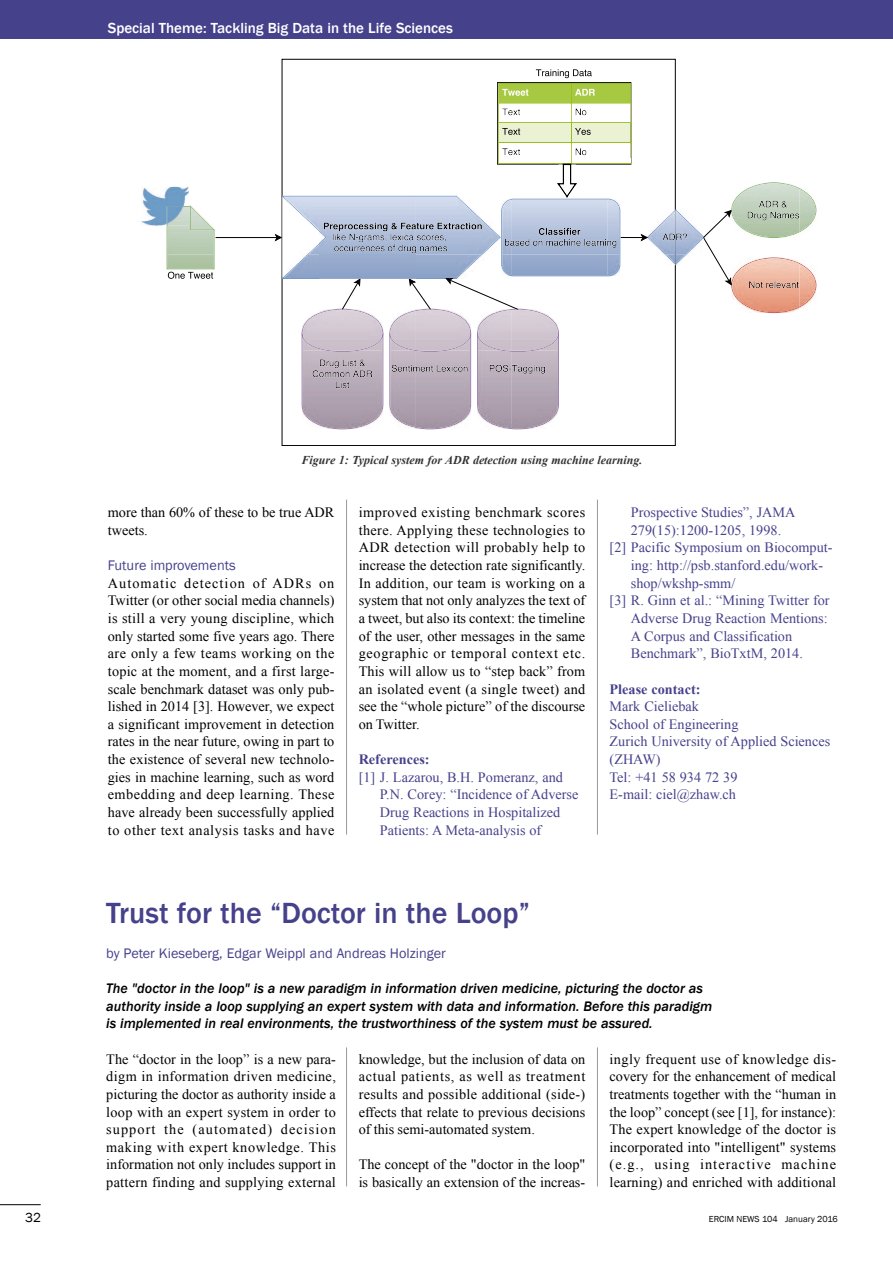
<style>
.page{position:relative;width:893px;height:1263px;background:#fff}
.page>*{position:absolute;margin:0;border:0;box-sizing:border-box;transform-origin:0 0}
.t1{font:500 30px "Franklin Gothic";color:#46418b}
.t2{font:500 15px "Franklin Gothic";color:#fff}
.t3{font:14.25px/17.5px "Times New Roman";color:#000;text-align:justify}
.t4{font:14.25px/17.7px "Times New Roman";color:#46418b}
.t5{font:italic 500 14.25px/17.5px "Franklin Gothic";color:#000}
.t6{font:14.25px "Franklin Gothic";color:#46418b}
.t7{font:700 14.25px "Times New Roman";color:#46418b}
.t8{font:13.5px "Franklin Gothic";color:#000}
.t9{font:italic 700 12px "Times New Roman";color:#333}
.t10{font:9px "Franklin Gothic";color:#000}
</style>
<div class="page">
<hr style="left:597px;top:500px;width:1px;height:334px;background:#999">
<hr style="left:0;top:1204px;width:41px;height:1px;background:#000">
<div style="left:0;top:0;width:893px;height:38px;background:#46418b"></div>
<svg style="left:748px;top:201px;width:51px;height:19px"></svg>
<svg style="left:749px;top:281px;width:50px;height:7px"></svg>
<svg style="left:166px;top:205px;width:49px;height:74px"></svg>
<hr style="left:216px;top:237px;width:61px;height:1px;background:#000">
<img style="left:141px;top:187px;width:48px;height:39px">
<img style="left:167px;top:226px;width:47px;height:43px">
<img style="left:750px;top:233px;width:49px;height:5px">
<img style="left:799px;top:224px;width:12px;height:9px">
<svg style="left:274px;top:69px;width:458px;height:368px"></svg>
<img style="left:731px;top:308px;width:68px;height:5px">
<img style="left:799px;top:299px;width:13px;height:10px">
<img style="left:302px;top:417px;width:17px;height:12px">
<img style="left:319px;top:423px;width:64px;height:6px">
<img style="left:390px;top:420px;width:25px;height:9px">
<img style="left:415px;top:422px;width:56px;height:7px">
<img style="left:477px;top:421px;width:81px;height:8px">
<hr style="left:346px;top:500px;width:1px;height:334px;background:#999">
<hr style="left:346px;top:1047px;width:1px;height:139px;background:#999">
<hr style="left:597px;top:1047px;width:1px;height:139px;background:#999">
<p class="t2" style="left:108px;top:20px;width:347px">Special Theme: Tackling Big Data in the Life Sciences</p>
<p class="t9" style="left:301px;top:454px;width:343px">Figure 1: Typical system for ADR detection using machine learning.</p>
<p class="t3" style="left:108px;top:504px;width:228px">more than 60% of these to be true ADR tweets.</p>
<p class="t6" style="left:108px;top:557px;width:129px">Future improvements</p>
<p class="t3" style="left:108px;top:574px;width:228px">Automatic detection of ADRs on Twitter (or other social media channels) is still a very young discipline, which only started some five years ago. There are only a few teams working on the topic at the moment, and a first large&shy;scale benchmark dataset was only pub&shy;lished in 2014 [3]. However, we expect a significant improvement in detection rates in the near future, owing in part to the existence of several new technolo&shy;gies in machine learning, such as word embedding and deep learning. These have already been successfully applied to other text analysis tasks and have</p>
<p class="t3" style="left:359px;top:504px;width:228px">improved existing benchmark scores there. Applying these technologies to ADR detection will probably help to increase the detection rate significantly.<br>In addition, our team is working on a system that not only analyzes the text of a tweet, but also its context: the timeline of the user, other messages in the same geographic or temporal context etc.<br>This will allow us to “step back” from an isolated event (a single tweet) and see the “whole picture” of the discourse on Twitter.</p>
<p class="t7" style="left:359px;top:751px;width:72px">References:</p>
<p class="t4" style="left:380px;top:768px;width:200px;text-indent:-21px">[1] J. Lazarou, B.H. Pomeranz, and<br>P.N. Corey: “Incidence of Adverse<br>Drug Reactions in Hospitalized<br>Patients: A Meta-analysis of</p>
<p class="t4" style="left:631px;top:504px;width:166px">Prospective Studies”, JAMA</p>
<p class="t4" style="left:631px;top:521px;width:152px">279(15):1200-1205, 1998.</p>
<p class="t4" style="left:610px;top:539px;width:225px">[2] Pacific Symposium on Biocomput-</p>
<p class="t4" style="left:631px;top:556px;width:194px">ing: http://psb.stanford.edu/work-</p>
<p class="t4" style="left:631px;top:574px;width:106px">shop/wkshp-smm/</p>
<p class="t4" style="left:610px;top:592px;width:222px">[3] R. Ginn et al.: “Mining Twitter for</p>
<p class="t4" style="left:631px;top:609px;width:198px">Adverse Drug Reaction Mentions:</p>
<p class="t4" style="left:631px;top:627px;width:163px">A Corpus and Classification</p>
<p class="t4" style="left:631px;top:645px;width:174px">Benchmark”, BioTxtM, 2014.</p>
<p class="t7" style="left:610px;top:681px;width:92px">Please contact:</p>
<p class="t4" style="left:610px;top:697px;width:222px">Mark Cieliebak<br>School of Engineering<br>Zurich University of Applied Sciences (ZHAW)<br>Tel: +41 58 934 72 39<br>E-mail: ciel@zhaw.ch</p>
<h1 class="t1" style="left:106px;top:895px;width:425px">Trust for the “Doctor in the Loop”</h1>
<p class="t6" style="left:106px;top:945px;width:341px">by Peter Kieseberg, Edgar Weippl and Andreas Holzinger</p>
<p class="t5" style="left:106px;top:979px;width:607px">The "doctor in the loop" is a new paradigm in information driven medicine, picturing the doctor as authority inside a loop supplying an expert system with data and information. Before this paradigm is implemented in real environments, the trustworthiness of the system must be assured.</p>
<p class="t3" style="left:106px;top:1050px;width:231px">The “doctor in the loop” is a new para&shy;digm in information driven medicine, picturing the doctor as authority inside a loop with an expert system in order to support the (automated) decision making with expert knowledge. This information not only includes support in pattern finding and supplying external</p>
<p class="t3" style="left:359px;top:1050px;width:228px">knowledge, but the inclusion of data on actual patients, as well as treatment results and possible additional (side-) effects that relate to previous decisions of this semi-automated system.</p>
<p class="t3" style="left:359px;top:1156px;width:228px">The concept of the "doctor in the loop" is basically an extension of the increas-</p>
<p class="t3" style="left:609px;top:1050px;width:228px">ingly frequent use of knowledge dis&shy;covery for the enhancement of medical treatments together with the “human in the loop” concept (see [1], for instance):<br>The expert knowledge of the doctor is incorporated into "intelligent" systems (e.g., using interactive machine learning) and enriched with additional</p>
<p class="t8" style="left:25px;top:1210px;width:17px">32</p>
<p class="t10" style="left:709px;top:1214px;width:130px">ERCIM NEWS 104 January 2016</p>
</div>
